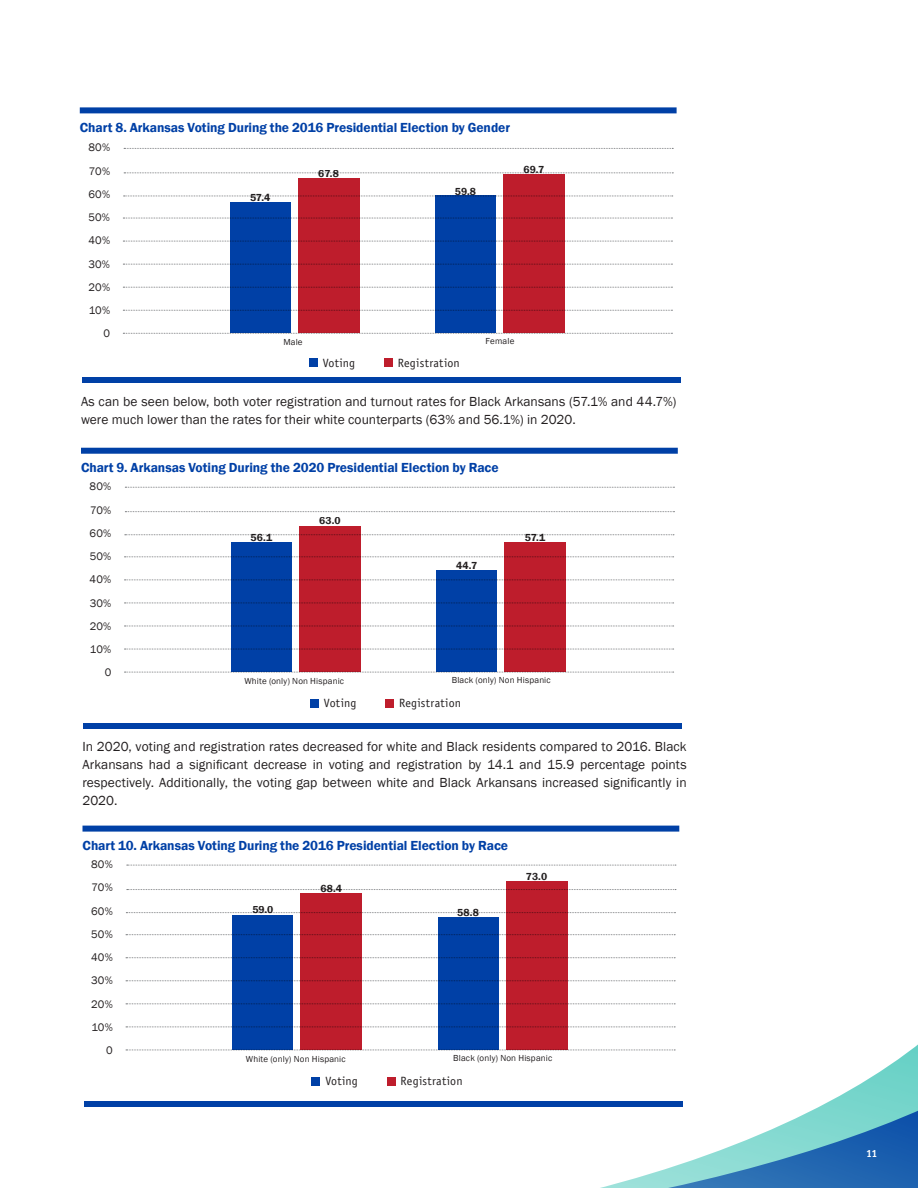
<style>
.page{position:relative;width:918px;height:1188px;background:#fff}
.page>*{position:absolute;margin:0;border:0;box-sizing:border-box;transform-origin:0 0}
.Body{font:13.5px/18px "Franklin Gothic";letter-spacing:.005em;color:#231f20}
.CHART_1_Title{font:600 13.5px "Franklin Gothic";letter-spacing:-.005em;color:#0040a6}
.CHART_Body_2{font:12px "Officina Sans Std";letter-spacing:.015em;color:#231f20}
.CHART_Key_Demos{font:11.25px "Franklin Gothic";letter-spacing:.01em;color:#231f20}
.t1{font:600 10.5px "Franklin Gothic";letter-spacing:.005em;color:#231f20}
.t2{font:700 10.5px "Officina Sans";color:#fff}
.CHART_Key_Demos-2{font:9px "Franklin Gothic";letter-spacing:.02em;color:#231f20}
</style>
<div class="page">
<svg style="left:123px;top:180px;width:346px;height:43px"></svg>
<svg style="left:79px;top:107px;width:467px;height:73px"></svg>
<svg style="left:84px;top:1023px;width:834px;height:165px"></svg>
<svg style="left:123px;top:218px;width:549px;height:1px"></svg>
<svg style="left:123px;top:241px;width:549px;height:1px"></svg>
<svg style="left:123px;top:264px;width:549px;height:1px"></svg>
<svg style="left:123px;top:310px;width:549px;height:1px"></svg>
<svg style="left:123px;top:287px;width:549px;height:1px"></svg>
<svg style="left:123px;top:333px;width:549px;height:1px"></svg>
<div style="left:82px;top:377px;width:598px;height:6px;background:#0040a6"></div>
<svg style="left:124px;top:196px;width:549px;height:1px"></svg>
<svg style="left:124px;top:172px;width:549px;height:1px"></svg>
<div style="left:230px;top:202px;width:61px;height:131px;background:#0040a6"></div>
<div style="left:298px;top:179px;width:61px;height:154px;background:#be1d2c"></div>
<div style="left:435px;top:196px;width:61px;height:137px;background:#0040a6"></div>
<div style="left:503px;top:174px;width:62px;height:159px;background:#be1d2c"></div>
<svg style="left:124px;top:148px;width:549px;height:1px"></svg>
<div style="left:309px;top:359px;width:8px;height:8px;background:#0040a6"></div>
<div style="left:384px;top:359px;width:9px;height:8px;background:#be1d2c"></div>
<div style="left:80px;top:107px;width:597px;height:6px;background:#0040a6"></div>
<svg style="left:124px;top:556px;width:550px;height:1px"></svg>
<svg style="left:124px;top:580px;width:550px;height:1px"></svg>
<svg style="left:124px;top:603px;width:550px;height:1px"></svg>
<svg style="left:124px;top:649px;width:550px;height:1px"></svg>
<svg style="left:124px;top:626px;width:550px;height:1px"></svg>
<svg style="left:124px;top:672px;width:550px;height:1px"></svg>
<div style="left:83px;top:723px;width:598px;height:6px;background:#0040a6"></div>
<svg style="left:125px;top:534px;width:549px;height:1px"></svg>
<svg style="left:125px;top:511px;width:550px;height:1px"></svg>
<div style="left:231px;top:542px;width:61px;height:130px;background:#0040a6"></div>
<div style="left:299px;top:526px;width:62px;height:146px;background:#be1d2c"></div>
<div style="left:436px;top:570px;width:61px;height:102px;background:#0040a6"></div>
<div style="left:504px;top:542px;width:62px;height:130px;background:#be1d2c"></div>
<svg style="left:125px;top:487px;width:549px;height:1px"></svg>
<div style="left:310px;top:699px;width:9px;height:8px;background:#0040a6"></div>
<div style="left:385px;top:699px;width:9px;height:8px;background:#be1d2c"></div>
<div style="left:81px;top:448px;width:597px;height:6px;background:#0040a6"></div>
<svg style="left:126px;top:934px;width:549px;height:1px"></svg>
<svg style="left:126px;top:957px;width:549px;height:1px"></svg>
<svg style="left:126px;top:980px;width:549px;height:1px"></svg>
<svg style="left:126px;top:1027px;width:549px;height:1px"></svg>
<svg style="left:126px;top:1003px;width:549px;height:1px"></svg>
<svg style="left:126px;top:1050px;width:549px;height:1px"></svg>
<div style="left:85px;top:1101px;width:598px;height:6px;background:#0040a6"></div>
<svg style="left:126px;top:912px;width:549px;height:1px"></svg>
<svg style="left:127px;top:889px;width:549px;height:1px"></svg>
<div style="left:233px;top:915px;width:60px;height:135px;background:#0040a6"></div>
<div style="left:301px;top:893px;width:61px;height:157px;background:#be1d2c"></div>
<div style="left:438px;top:917px;width:61px;height:133px;background:#0040a6"></div>
<div style="left:506px;top:881px;width:61px;height:169px;background:#be1d2c"></div>
<svg style="left:127px;top:865px;width:549px;height:1px"></svg>
<div style="left:312px;top:1077px;width:8px;height:8px;background:#0040a6"></div>
<div style="left:387px;top:1077px;width:8px;height:8px;background:#be1d2c"></div>
<div style="left:82px;top:826px;width:597px;height:6px;background:#0040a6"></div>
<p class="CHART_1_Title" style="left:80px;top:119px;width:432px">Chart 8. Arkansas Voting During the 2016 Presidential Election by Gender</p>
<p class="CHART_Key_Demos" style="left:88px;top:141px;width:23px">80%</p>
<p class="CHART_Key_Demos" style="left:89px;top:164px;width:23px">70%</p>
<p class="CHART_Key_Demos" style="left:88px;top:187px;width:23px">60%</p>
<p class="CHART_Key_Demos" style="left:88px;top:210px;width:23px">50%</p>
<p class="CHART_Key_Demos" style="left:88px;top:234px;width:23px">40%</p>
<p class="CHART_Key_Demos" style="left:88px;top:257px;width:23px">30%</p>
<p class="CHART_Key_Demos" style="left:89px;top:280px;width:23px">20%</p>
<p class="CHART_Key_Demos" style="left:89px;top:303px;width:23px">10%</p>
<p class="CHART_Key_Demos" style="left:104px;top:327px;width:8px">0</p>
<p class="t1" style="left:250px;top:191px;width:22px">57.4</p>
<p class="t1" style="left:318px;top:167px;width:22px">67.8</p>
<p class="t1" style="left:455px;top:185px;width:23px">59.8</p>
<p class="CHART_Key_Demos-2" style="left:283px;top:336px;width:21px">Male</p>
<p class="CHART_Key_Demos-2" style="left:486px;top:336px;width:30px">Female</p>
<p class="CHART_Body_2" style="left:323px;top:356px;width:34px">Voting</p>
<p class="CHART_Body_2" style="left:398px;top:356px;width:64px">Registration</p>
<p class="t1" style="left:523px;top:163px;width:22px">69.7</p>
<p class="Body" style="left:81px;top:392px;width:597px">As can be seen below, both voter registration and turnout rates for Black Arkansans (57.1% and 44.7%) were much lower than the rates for their white counterparts (63% and 56.1%) in 2020.</p>
<p class="CHART_1_Title" style="left:81px;top:460px;width:419px">Chart 9. Arkansas Voting During the 2020 Presidential Election by Race</p>
<p class="CHART_Key_Demos" style="left:90px;top:480px;width:23px">80%</p>
<p class="CHART_Key_Demos" style="left:90px;top:503px;width:23px">70%</p>
<p class="CHART_Key_Demos" style="left:90px;top:526px;width:23px">60%</p>
<p class="CHART_Key_Demos" style="left:90px;top:549px;width:23px">50%</p>
<p class="CHART_Key_Demos" style="left:90px;top:573px;width:23px">40%</p>
<p class="CHART_Key_Demos" style="left:90px;top:596px;width:23px">30%</p>
<p class="CHART_Key_Demos" style="left:90px;top:619px;width:23px">20%</p>
<p class="CHART_Key_Demos" style="left:90px;top:642px;width:23px">10%</p>
<p class="CHART_Key_Demos" style="left:105px;top:666px;width:8px">0</p>
<p class="t1" style="left:251px;top:531px;width:23px">56.1</p>
<p class="t1" style="left:319px;top:514px;width:23px">63.0</p>
<p class="t1" style="left:456px;top:559px;width:23px">44.7</p>
<p class="t1" style="left:525px;top:531px;width:22px">57.1</p>
<p class="CHART_Key_Demos-2" style="left:244px;top:675px;width:101px">White (only) Non Hispanic</p>
<p class="CHART_Key_Demos-2" style="left:452px;top:675px;width:101px">Black (only) Non Hispanic</p>
<p class="CHART_Body_2" style="left:324px;top:696px;width:34px">Voting</p>
<p class="CHART_Body_2" style="left:399px;top:696px;width:64px">Registration</p>
<p class="Body" style="left:82px;top:738px;width:606px;text-align:justify">In 2020, voting and registration rates decreased for white and Black residents compared to 2016. Black Arkansans had a significant decrease in voting and registration by 14.1 and 15.9 percentage points respectively. Additionally, the voting gap between white and Black Arkansans increased significantly in 2020.</p>
<p class="CHART_1_Title" style="left:82px;top:838px;width:427px">Chart 10. Arkansas Voting During the 2016 Presidential Election by Race</p>
<p class="CHART_Key_Demos" style="left:91px;top:857px;width:23px">80%</p>
<p class="CHART_Key_Demos" style="left:92px;top:881px;width:23px">70%</p>
<p class="CHART_Key_Demos" style="left:91px;top:904px;width:23px">60%</p>
<p class="CHART_Key_Demos" style="left:91px;top:927px;width:23px">50%</p>
<p class="CHART_Key_Demos" style="left:91px;top:950px;width:23px">40%</p>
<p class="CHART_Key_Demos" style="left:91px;top:974px;width:23px">30%</p>
<p class="CHART_Key_Demos" style="left:91px;top:997px;width:23px">20%</p>
<p class="CHART_Key_Demos" style="left:91px;top:1020px;width:23px">10%</p>
<p class="CHART_Key_Demos" style="left:106px;top:1043px;width:8px">0</p>
<p class="t1" style="left:252px;top:903px;width:23px">59.0</p>
<p class="t1" style="left:320px;top:882px;width:23px">68.4</p>
<p class="t1" style="left:457px;top:906px;width:23px">58.8</p>
<p class="t1" style="left:526px;top:870px;width:23px">73.0</p>
<p class="CHART_Key_Demos-2" style="left:246px;top:1053px;width:101px">White (only) Non Hispanic</p>
<p class="CHART_Key_Demos-2" style="left:453px;top:1052px;width:101px">Black (only) Non Hispanic</p>
<p class="CHART_Body_2" style="left:325px;top:1074px;width:34px">Voting</p>
<p class="CHART_Body_2" style="left:401px;top:1074px;width:64px">Registration</p>
<p class="t2" style="left:866px;top:1147px;width:13px">11</p>
</div>
